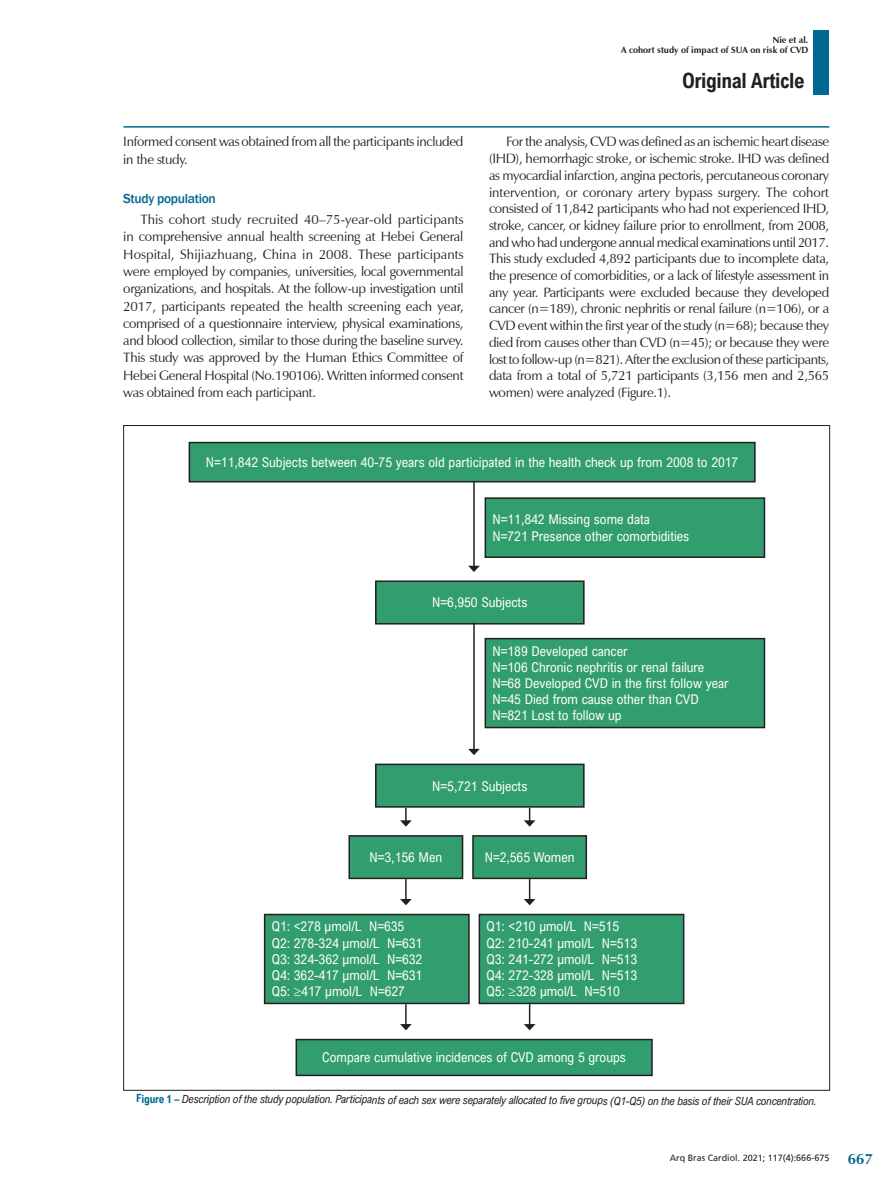
<style>
.page{position:relative;width:893px;height:1191px;background:#fff}
.page>*{position:absolute;margin:0;border:0;box-sizing:border-box;transform-origin:0 0}
.t1{font:700 21px "Arial Nova Cond";letter-spacing:-.02em;color:#231f20}
.t2{font:700 15px "Zapf Humanist 601 BT";color:#006991}
._01-TEXTO_BASICO{font:13.5px/16.6px "Zapf Humanist 601 BT";letter-spacing:-.025em;color:#231f20;text-align:justify}
.t3{font:13.5px "Arial Nova Cond";color:#fff}
._03_-_SUBTITULO_PRIN{font:500 13.5px "Franklin Gothic";letter-spacing:-.025em;color:#006991}
._06_-_LEGENDA_FIGURA{font:italic 11.25px "Arial Nova Cond";letter-spacing:-.02em;color:#231f20}
.t4{font:700 9px/10.8px "Zapf Humanist 601 BT";color:#231f20;text-align:right}
.t5{font:9px "Frutiger";color:#231f20}
.s1{font-weight:700;font-style:normal;color:#006991}
</style>
<div class="page">
<hr style="left:123px;top:126px;width:706px;height:2px;background:#006991">
<div style="left:813px;top:30px;width:16px;height:64px;background:#006991"></div>
<div style="left:376px;top:581px;width:208px;height:43px;background:#329d6e"></div>
<div style="left:375px;top:580px;width:210px;height:44px;border:2px solid #231f20"></div>
<div style="left:376px;top:764px;width:208px;height:43px;background:#329d6e"></div>
<div style="left:375px;top:763px;width:210px;height:44px;border:2px solid #231f20"></div>
<div style="left:189px;top:442px;width:566px;height:40px;background:#329d6e"></div>
<div style="left:189px;top:442px;width:567px;height:40px;border:2px solid #231f20"></div>
<div style="left:296px;top:1039px;width:356px;height:36px;background:#329d6e"></div>
<div style="left:296px;top:1038px;width:357px;height:38px;border:2px solid #231f20"></div>
<div style="left:485px;top:498px;width:279px;height:59px;background:#329d6e"></div>
<div style="left:485px;top:497px;width:280px;height:61px;border:2px solid #231f20"></div>
<div style="left:485px;top:638px;width:279px;height:89px;background:#329d6e"></div>
<div style="left:485px;top:638px;width:280px;height:90px;border:2px solid #231f20"></div>
<div style="left:265px;top:914px;width:204px;height:89px;background:#329d6e"></div>
<div style="left:264px;top:913px;width:206px;height:91px;border:2px solid #231f20"></div>
<div style="left:479px;top:914px;width:205px;height:89px;background:#329d6e"></div>
<div style="left:479px;top:913px;width:205px;height:91px;border:2px solid #231f20"></div>
<hr style="left:473px;top:481px;width:2px;height:85px;background:#231f20">
<svg style="left:468px;top:566px;width:12px;height:6px"></svg>
<hr style="left:473px;top:622px;width:2px;height:127px;background:#231f20">
<svg style="left:468px;top:749px;width:12px;height:6px"></svg>
<svg style="left:400px;top:807px;width:12px;height:19px"></svg>
<hr style="left:405px;top:879px;width:2px;height:20px;background:#231f20">
<svg style="left:400px;top:899px;width:12px;height:6px"></svg>
<hr style="left:405px;top:1004px;width:2px;height:20px;background:#231f20">
<svg style="left:400px;top:1024px;width:12px;height:6px"></svg>
<svg style="left:524px;top:807px;width:11px;height:19px"></svg>
<svg style="left:524px;top:879px;width:11px;height:26px"></svg>
<svg style="left:524px;top:1004px;width:11px;height:26px"></svg>
<div style="left:349px;top:836px;width:114px;height:42px;background:#329d6e"></div>
<div style="left:348px;top:835px;width:115px;height:44px;border:2px solid #231f20"></div>
<div style="left:473px;top:836px;width:113px;height:42px;background:#329d6e"></div>
<div style="left:472px;top:835px;width:115px;height:44px;border:2px solid #231f20"></div>
<p class="t4" style="left:621px;top:34px;width:189px">Nie et al.<br>A cohort study of impact of SUA on risk of CVD</p>
<p class="_01-TEXTO_BASICO" style="left:123px;top:133px;width:342px;line-height:17.2px">Informed consent was obtained from all the participants included in the study.</p>
<p class="_03_-_SUBTITULO_PRIN" style="left:123px;top:190px;width:94px">Study population</p>
<p class="_01-TEXTO_BASICO" style="left:123px;top:211px;width:342px;line-height:17.2px;text-indent:17px">This cohort study recruited 40–75-year-old participants in comprehensive annual health screening at Hebei General Hospital, Shijiazhuang, China in 2008. These participants were employed by companies, universities, local governmental organizations, and hospitals. At the follow-up investigation until 2017, participants repeated the health screening each year, comprised of a questionnaire interview, physical examinations, and blood collection, similar to those during the baseline survey.<br>This study was approved by the Human Ethics Committee of Hebei General Hospital (No.190106). Written informed consent was obtained from each participant.</p>
<h1 class="t1" style="left:682px;top:67px;width:124px">Original Article</h1>
<p class="_01-TEXTO_BASICO" style="left:489px;top:133px;width:342px;text-indent:17px">For the analysis, CVD was defined as an ischemic heart disease (IHD), hemorrhagic stroke, or ischemic stroke. IHD was defined as myocardial infarction, angina pectoris, percutaneous coronary intervention, or coronary artery bypass surgery. The cohort consisted of 11,842 participants who had not experienced IHD, stroke, cancer, or kidney failure prior to enrollment, from 2008, and who had undergone annual medical examinations until 2017.<br>This study excluded 4,892 participants due to incomplete data, the presence of comorbidities, or a lack of lifestyle assessment in any year. Participants were excluded because they developed cancer (n=189), chronic nephritis or renal failure (n=106), or a CVD event within the first year of the study (n=68); because they died from causes other than CVD (n=45); or because they were lost to follow-up (n=821). After the exclusion of these participants, data from a total of 5,721 participants (3,156 men and 2,565 women) were analyzed (Figure.1).</p>
<p class="t3" style="left:206px;top:454px;width:534px">N=11,842 Subjects between 40-75 years old participated in the health check up from 2008 to 2017</p>
<p class="t3" style="left:492px;top:511px;width:159px">N=11,842 Missing some data</p>
<p class="t3" style="left:492px;top:527px;width:198px">N=721 Presence other comorbidities</p>
<p class="t3" style="left:432px;top:594px;width:97px">N=6,950 Subjects</p>
<p class="t3" style="left:492px;top:642px;width:137px">N=189 Developed cancer</p>
<p class="t3" style="left:492px;top:658px;width:213px">N=106 Chronic nephritis or renal failure</p>
<p class="t3" style="left:492px;top:675px;width:238px">N=68 Developed CVD in the first follow year</p>
<p class="t3" style="left:492px;top:691px;width:208px">N=45 Died from cause other than CVD</p>
<p class="t3" style="left:492px;top:707px;width:131px">N=821 Lost to follow up</p>
<p class="t3" style="left:432px;top:777px;width:97px">N=5,721 Subjects</p>
<p class="t3" style="left:369px;top:849px;width:74px">N=3,156 Men</p>
<p class="t3" style="left:485px;top:849px;width:91px">N=2,565 Women</p>
<p class="t3" style="left:272px;top:918px;width:134px">Q1: &lt;278 μmol/L N=635</p>
<p class="t3" style="left:272px;top:934px;width:152px">Q2: 278-324 μmol/L N=631</p>
<p class="t3" style="left:272px;top:950px;width:152px">Q3: 324-362 μmol/L N=632</p>
<p class="t3" style="left:272px;top:967px;width:152px">Q4: 362-417 μmol/L N=631</p>
<p class="t3" style="left:272px;top:983px;width:135px">Q5: ≥417 μmol/L N=627</p>
<p class="t3" style="left:486px;top:918px;width:134px">Q1: &lt;210 μmol/L N=515</p>
<p class="t3" style="left:486px;top:934px;width:152px">Q2: 210-241 μmol/L N=513</p>
<p class="t3" style="left:486px;top:950px;width:152px">Q3: 241-272 μmol/L N=513</p>
<p class="t3" style="left:486px;top:967px;width:152px">Q4: 272-328 μmol/L N=513</p>
<p class="t3" style="left:486px;top:983px;width:135px">Q5: ≥328 μmol/L N=510</p>
<p class="t3" style="left:322px;top:1049px;width:305px">Compare cumulative incidences of CVD among 5 groups</p>
<p class="_06_-_LEGENDA_FIGURA" style="left:136px;top:1093px;width:682px"><span class="s1">Figure 1 –</span> Description of the study population. Participants of each sex were separately allocated to five groups (Q1-Q5) on the basis of their SUA concentration.</p>
<p class="t5" style="left:670px;top:1153px;width:161px">Arq Bras Cardiol. 2021; 117(4):666-675</p>
<p class="t2" style="left:848px;top:1149px;width:26px">667</p>
</div>
